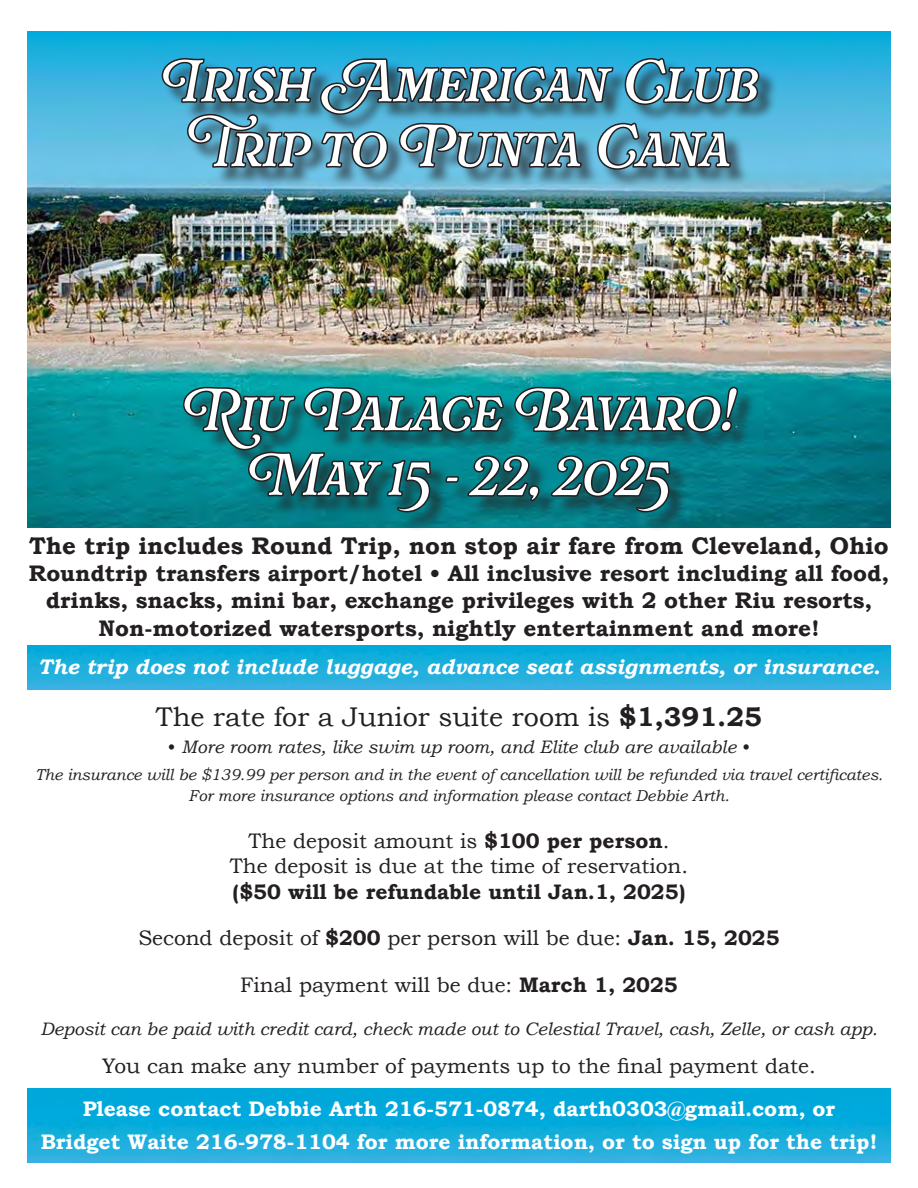
<style>
.page{position:relative;width:918px;height:1188px;background:#fff}
.page>*{position:absolute;margin:0;border:0;box-sizing:border-box;transform-origin:0 0}
.t1{font:54px/64.8px "Rafaella";color:#fff;text-align:center}
.t2{font:27px "Bookman Old Style";color:#231f20}
.t3{font:700 24px "Bookman Old Style";color:#231f20}
.t4{font:700 22.5px/27.9px "Bookman Old Style";color:#231f20;text-align:center}
.t5{font:21px/25.2px "Bookman Old Style";color:#231f20;text-align:center}
.t6{font:700 21px/33px "Bookman Old Style";color:#fff;text-align:center}
.t7{font:italic 700 21px "Bookman Old Style";color:#fff}
.t8{font:700 21px "Bookman Old Style";color:#231f20}
.t9{font:italic 18px "Bookman Old Style";color:#231f20}
.t10{font:italic 15.75px/21px "Bookman Old Style";color:#231f20;text-align:center}
.s1{font-weight:700}
.s2{font-style:normal}
</style>
<div class="page">
<img style="left:27px;top:1088px;width:864px;height:75px">
<img style="left:27px;top:645px;width:864px;height:45px">
<img style="left:27px;top:32px;width:864px;height:496px">
<div style="left:164px;top:60px;width:614px;height:128px;background:#231f20;opacity:.66"></div>
<svg style="left:160px;top:31px;width:601px;height:175px;background:#3b86a0"></svg>
<div style="left:185px;top:389px;width:572px;height:142px;background:#231f20;opacity:.66"></div>
<svg style="left:181px;top:342px;width:556px;height:189px;background:#2c7b7e"></svg>
<h1 class="t1" style="left:160px;top:51px;width:599px">Irish American Club<br>Trip to Punta Cana</h1>
<h1 class="t1" style="left:182px;top:380px;width:555px">Riu Palace Bavaro!<br>May 15 - 22, 2025</h1>
<p class="t3" style="left:29px;top:528px;width:861px">The trip includes Round Trip, non stop air fare from Cleveland, Ohio</p>
<p class="t4" style="left:29px;top:559px;width:862px">Roundtrip transfers airport/hotel • All inclusive resort including all food, drinks, snacks, mini bar, exchange privileges with 2 other Riu resorts,<br>Non-motorized watersports, nightly entertainment and more!</p>
<p class="t7" style="left:38px;top:651px;width:844px">The trip does not include luggage, advance seat assignments, or insurance.</p>
<p class="t2" style="left:156px;top:700px;width:608px">The rate for a Junior suite room is <span class="s1">$1,391.25</span></p>
<p class="t9" style="left:168px;top:735px;width:584px"><span class="s2">•</span> More room rates, like swim up room, and Elite club are available <span class="s2">•</span></p>
<p class="t10" style="left:35px;top:764px;width:849px">The insurance will be $139.99 per person and in the event of cancellation will be refunded via travel certificates.<br>For more insurance options and information please contact Debbie Arth.</p>
<p class="t5" style="left:230px;top:828px;width:460px">The deposit amount is <span class="s1">$100 per person</span>.<br>The deposit is due at the time of reservation.</p>
<p class="t8" style="left:233px;top:876px;width:454px">($50 will be refundable until Jan.1, 2025)</p>
<p class="t5" style="left:138px;top:926px;width:643px">Second deposit of <span class="s1">$200</span> per person will be due: <span class="s1">Jan. 15, 2025</span></p>
<p class="t5" style="left:240px;top:972px;width:439px">Final payment will be due: <span class="s1">March 1, 2025</span></p>
<p class="t9" style="left:40px;top:1017px;width:839px">Deposit can be paid with credit card, check made out to Celestial Travel, cash, Zelle, or cash app.</p>
<p class="t5" style="left:102px;top:1054px;width:715px">You can make any number of payments up to the final payment date.</p>
<p class="t6" style="left:41px;top:1093px;width:838px">Please contact Debbie Arth 216-571-0874, darth0303@gmail.com, or<br>Bridget Waite 216-978-1104 for more information, or to sign up for the trip!</p>
</div>
